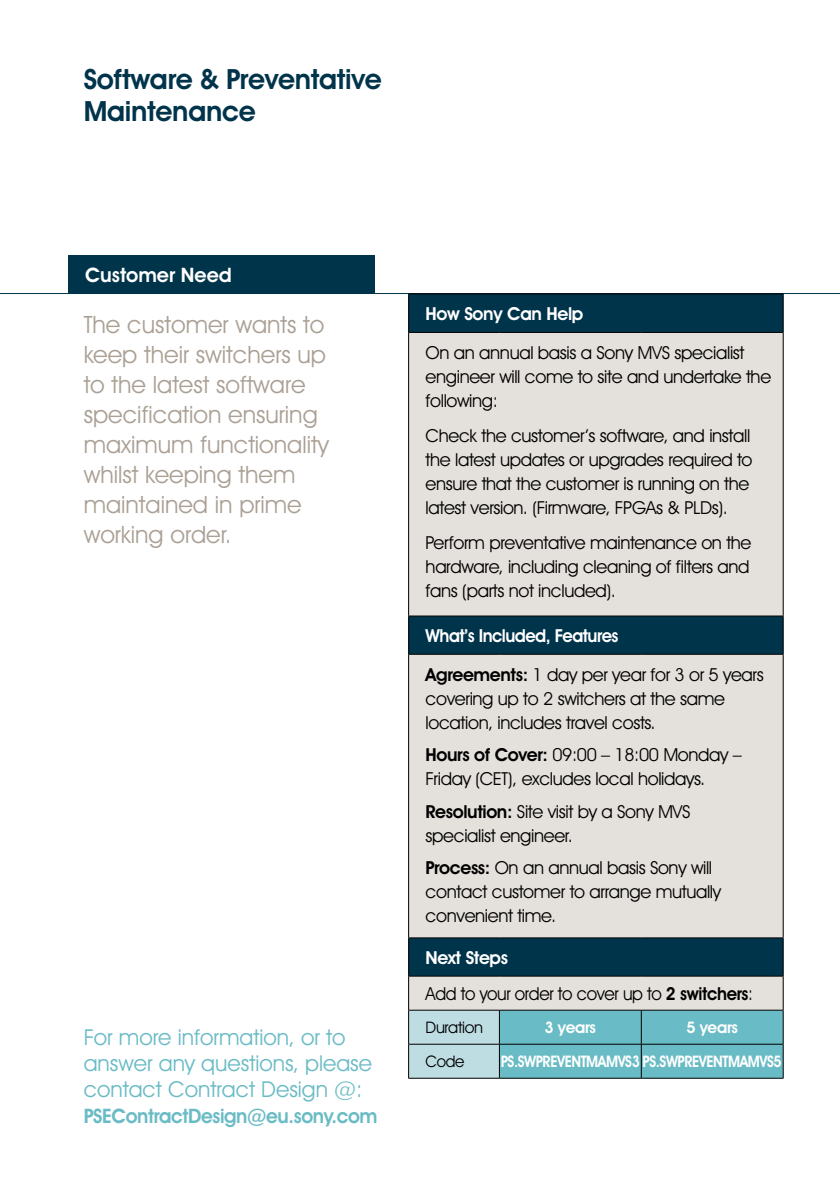
<style>
.page{position:relative;width:840px;height:1191px;background:#fff}
.page>*{position:absolute;margin:0;border:0;box-sizing:border-box;transform-origin:0 0}
.t1{font:600 28px/32px "Avant Garde IT Cby BT";letter-spacing:-.01em;color:#00344b}
.t2{font:24px/30px "Avant Garde IT Cby BT";color:#aaa095}
.t3{font:22px/26px "Avant Garde IT Cby BT";color:#69bbc5}
.t4{font:600 20px "Avant Garde IT Cby BT";letter-spacing:-.02em;color:#69bbc5}
.t5{font:600 20px "Avant Garde IT Cby BT";color:#fff}
.t6{font:18px/24px "Avant Garde IT Cby BT";letter-spacing:-.02em;color:#000}
.t7{font:600 18px/38.2px "Avant Garde IT Cby BT";letter-spacing:-.03em;color:#fff;scale:.95 1}
.t8{font:18px/36px "Avant Garde IT Cby BT";letter-spacing:-.02em;color:#000;scale:.95 1}
.t9{font:600 18px "Avant Garde IT Cby BT";letter-spacing:-.03em;color:#fff}
.t10{font:600 16px "Avant Garde IT Cby BT";letter-spacing:-.03em;color:#fff;scale:.89 1}
.t11{font:600 16px "Avant Garde IT Cby BT";letter-spacing:-.03em;color:#fff}
.t12{font:16px "Avant Garde IT Cby BT";letter-spacing:-.02em;color:#000}
.t13{font:16px "Avant Garde IT Cby BT";letter-spacing:-.02em;color:#000;scale:.96 1}
.s1{color:#000}
.s2{font-weight:400;color:#000}
.s3{font-weight:600}
.s4{font-weight:600;color:#fff}
</style>
<div class="page">
<hr style="left:0;top:293px;width:839px;height:1px;background:#00344b">
<div style="left:68px;top:255px;width:306px;height:38px;background:#00344b"></div>
<div style="left:409px;top:294px;width:373px;height:38px;background:#00344b"></div>
<svg style="left:409px;top:333px;width:373px;height:676px;background:#caccca"></svg>
<svg style="left:409px;top:1010px;width:373px;height:68px;background:#7abdc6"></svg>
<hr style="left:408px;top:293px;width:91px;height:1px;background:#000">
<hr style="left:408px;top:294px;width:1px;height:38px;background:#000">
<hr style="left:499px;top:293px;width:142px;height:1px;background:#000">
<hr style="left:641px;top:293px;width:142px;height:1px;background:#000">
<hr style="left:782px;top:294px;width:1px;height:38px;background:#000">
<hr style="left:408px;top:332px;width:91px;height:1px;background:#000">
<hr style="left:408px;top:333px;width:1px;height:282px;background:#000">
<hr style="left:499px;top:332px;width:142px;height:1px;background:#000">
<hr style="left:641px;top:332px;width:142px;height:1px;background:#000">
<hr style="left:782px;top:333px;width:1px;height:282px;background:#000">
<hr style="left:408px;top:615px;width:91px;height:1px;background:#000">
<hr style="left:408px;top:616px;width:1px;height:38px;background:#000">
<hr style="left:499px;top:615px;width:142px;height:1px;background:#000">
<hr style="left:641px;top:615px;width:142px;height:1px;background:#000">
<hr style="left:782px;top:616px;width:1px;height:38px;background:#000">
<hr style="left:408px;top:938px;width:1px;height:37px;background:#000">
<hr style="left:782px;top:938px;width:1px;height:37px;background:#000">
<hr style="left:408px;top:975px;width:91px;height:1px;background:#000">
<hr style="left:408px;top:976px;width:1px;height:34px;background:#000">
<hr style="left:499px;top:975px;width:142px;height:1px;background:#000">
<hr style="left:641px;top:975px;width:142px;height:1px;background:#000">
<hr style="left:782px;top:976px;width:1px;height:34px;background:#000">
<hr style="left:408px;top:1009px;width:91px;height:1px;background:#000">
<hr style="left:408px;top:1010px;width:1px;height:34px;background:#000">
<hr style="left:499px;top:1009px;width:142px;height:1px;background:#000">
<hr style="left:499px;top:1010px;width:1px;height:34px;background:#000">
<hr style="left:641px;top:1009px;width:142px;height:1px;background:#000">
<hr style="left:640px;top:1010px;width:1px;height:34px;background:#000">
<hr style="left:782px;top:1010px;width:1px;height:34px;background:#000">
<hr style="left:408px;top:1043px;width:91px;height:1px;background:#000">
<hr style="left:408px;top:1044px;width:1px;height:34px;background:#000">
<hr style="left:499px;top:1043px;width:142px;height:1px;background:#000">
<hr style="left:499px;top:1044px;width:1px;height:34px;background:#000">
<hr style="left:641px;top:1043px;width:142px;height:1px;background:#000">
<hr style="left:640px;top:1044px;width:1px;height:34px;background:#000">
<hr style="left:782px;top:1044px;width:1px;height:34px;background:#000">
<hr style="left:408px;top:1078px;width:91px;height:1px;background:#000">
<hr style="left:499px;top:1078px;width:142px;height:1px;background:#000">
<hr style="left:641px;top:1078px;width:142px;height:1px;background:#000">
<hr style="left:408px;top:654px;width:91px;height:1px;background:#000">
<hr style="left:408px;top:654px;width:1px;height:283px;background:#000">
<hr style="left:499px;top:654px;width:142px;height:1px;background:#000">
<hr style="left:641px;top:654px;width:142px;height:1px;background:#000">
<hr style="left:782px;top:654px;width:1px;height:283px;background:#000">
<hr style="left:408px;top:937px;width:91px;height:1px;background:#000">
<hr style="left:499px;top:937px;width:142px;height:1px;background:#000">
<hr style="left:641px;top:937px;width:142px;height:1px;background:#000">
<h1 class="t1" style="left:84px;top:63px;width:299px">Software &amp; Preventative<br>Maintenance</h1>
<p class="t5" style="left:85px;top:263px;width:148px">Customer Need</p>
<h2 class="t2" style="left:84px;top:309px;width:246px">The customer wants to keep their switchers up to the latest software specification ensuring maximum functionality whilst keeping them maintained in prime working order.</h2>
<p class="t3" style="left:84px;top:1024px;width:290px">For more information, or to answer any questions, please contact Contract Design @:</p>
<p class="t4" style="left:84px;top:1103px;width:295px">PSEContractDesign@eu.sony.com</p>
<p class="t9" style="left:425px;top:303px;width:159px">How Sony Can Help</p>
<p class="t6" style="left:425px;top:340px;width:347px">On an annual basis a Sony MVS specialist engineer will come to site and undertake the following:</p>
<p class="t6" style="left:425px;top:423px;width:328px">Check the customer’s software, and install the latest updates or upgrades required to ensure that the customer is running on the latest version. (Firmware, FPGAs &amp; PLDs).</p>
<p class="t6" style="left:425px;top:531px;width:327px;text-align:justify">Perform preventative maintenance on the hardware, including cleaning of filters and fans (parts not included).</p>
<p class="t7" style="left:425px;top:616px;width:357px">What’s Included, Features<br><span class="s1">Agreements:</span> <span class="s2">1 day per year for 3 or 5 years</span></p>
<p class="t6" style="left:425px;top:686px;width:301px">covering up to 2 switchers at the same location, includes travel costs.</p>
<p class="t6" style="left:425px;top:742px;width:317px"><span class="s3">Hours of Cover:</span> 09:00 – 18:00 Monday –<br>Friday (CET), excludes local holidays.</p>
<p class="t6" style="left:425px;top:799px;width:266px"><span class="s3">Resolution:</span> Site visit by a Sony MVS specialist engineer.</p>
<p class="t6" style="left:425px;top:855px;width:297px"><span class="s3">Process:</span> On an annual basis Sony will contact customer to arrange mutually convenient time.</p>
<p class="t8" style="left:425px;top:939px;width:346px"><span class="s4">Next Steps<br></span>Add to your order to cover up to <span class="s3">2 switchers</span>:</p>
<p class="t12" style="left:425px;top:1018px;width:59px">Duration</p>
<p class="t11" style="left:544px;top:1018px;width:53px">3 years</p>
<p class="t11" style="left:686px;top:1018px;width:53px">5 years</p>
<p class="t13" style="left:425px;top:1052px;width:42px">Code</p>
<p class="t10" style="left:500px;top:1052px;width:317px">PS.SWPREVENTMAMVS3 PS.SWPREVENTMAMVS5</p>
</div>
